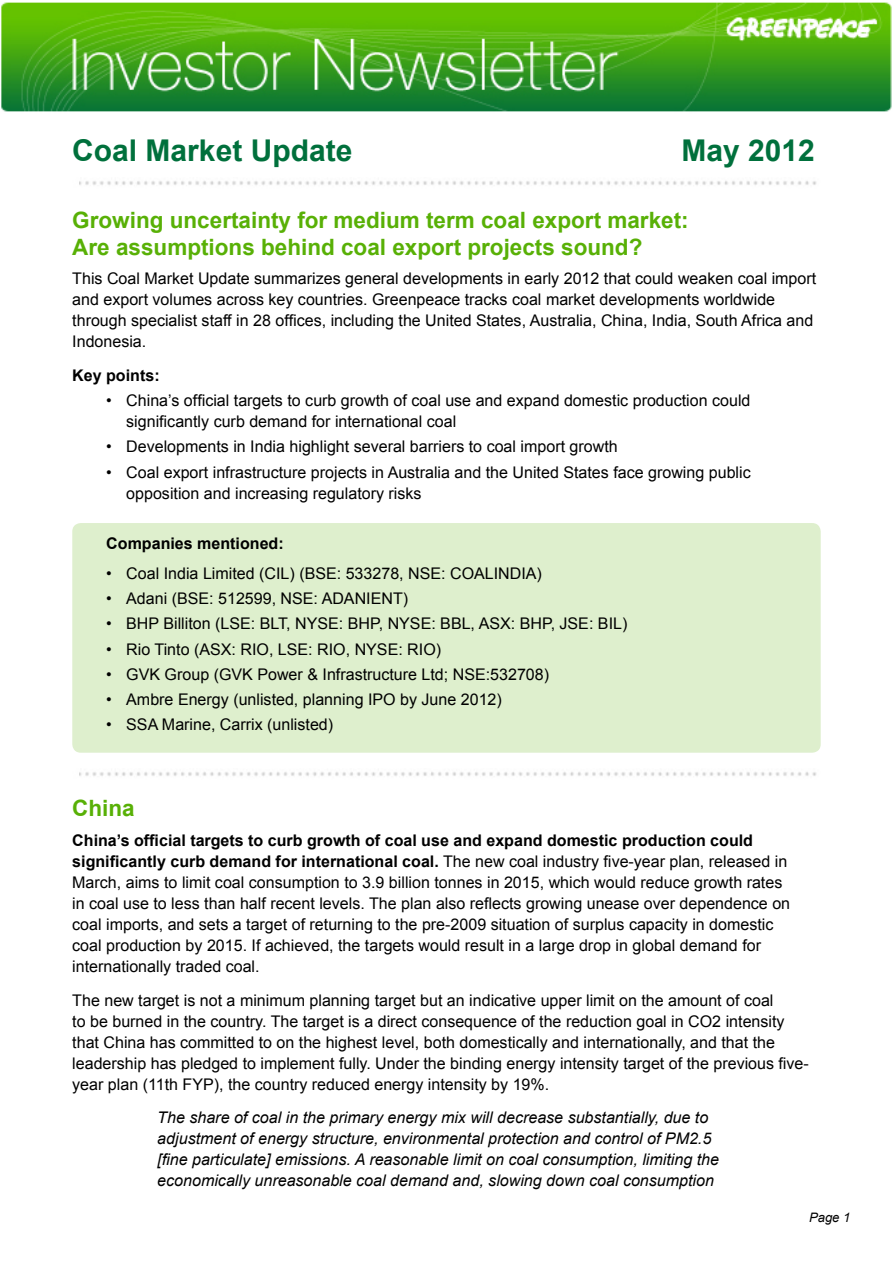
<style>
.page{position:relative;width:893px;height:1263px;background:#fff}
.page>*{position:absolute;margin:0;border:0;box-sizing:border-box;transform-origin:0 0}
.t1{font:700 30px "Arial";color:#00703c}
.t2{font:700 22.5px/27px "Arial";color:#58b006}
.t3{font:16.05px/21px "Arial";color:#000}
.t4{font:italic 16.05px/21px "Arial";color:#000}
.t5{font:700 16.05px "Arial";color:#000}
.t6{font:italic 13.05px "Arial";color:#000}
.s1{font-weight:700}
</style>
<div class="page">
<div style="left:72px;top:523px;width:749px;height:230px;background:#deefcd;border-radius:9px"></div>
<img style="left:79px;top:772px;width:738px;height:4px">
<img style="left:1px;top:2px;width:891px;height:110px">
<img style="left:79px;top:181px;width:738px;height:4px">
<h1 class="t1" style="left:72px;top:131px;width:282px">Coal Market Update</h1>
<h1 class="t1" style="left:681px;top:131px;width:135px">May 2012</h1>
<h2 class="t2" style="left:72px;top:207px;width:618px">Growing uncertainty for medium term coal export market:<br>Are assumptions behind coal export projects sound?</h2>
<p class="t3" style="left:72px;top:268px;width:745px">This Coal Market Update summarizes general developments in early 2012 that could weaken coal import and export volumes across key countries. Greenpeace tracks coal market developments worldwide through specialist staff in 28 offices, including the United States, Australia, China, India, South Africa and Indonesia.</p>
<p class="t5" style="left:72px;top:365px;width:89px">Key points:</p>
<p class="t3" style="left:126px;top:390px;width:626px;text-indent:-20px">• China’s official targets to curb growth of coal use and expand domestic production could significantly curb demand for international coal</p>
<p class="t3" style="left:106px;top:436px;width:513px">• Developments in India highlight several barriers to coal import growth</p>
<p class="t3" style="left:126px;top:462px;width:626px;text-indent:-20px">• Coal export infrastructure projects in Australia and the United States face growing public opposition and increasing regulatory risks</p>
<p class="t5" style="left:106px;top:533px;width:179px">Companies mentioned:</p>
<p class="t3" style="left:106px;top:563px;width:437px">• Coal India Limited (CIL) (BSE: 533278, NSE: COALINDIA)</p>
<p class="t3" style="left:106px;top:588px;width:303px">• Adani (BSE: 512599, NSE: ADANIENT)</p>
<p class="t3" style="left:106px;top:613px;width:523px">• BHP Billiton (LSE: BLT, NYSE: BHP, NYSE: BBL, ASX: BHP, JSE: BIL)</p>
<p class="t3" style="left:106px;top:639px;width:336px">• Rio Tinto (ASX: RIO, LSE: RIO, NYSE: RIO)</p>
<p class="t3" style="left:106px;top:664px;width:444px">• GVK Group (GVK Power &amp; Infrastructure Ltd; NSE:532708)</p>
<p class="t3" style="left:106px;top:689px;width:397px">• Ambre Energy (unlisted, planning IPO by June 2012)</p>
<p class="t3" style="left:106px;top:714px;width:228px">• SSA Marine, Carrix (unlisted)</p>
<h2 class="t2" style="left:72px;top:796px;width:64px">China</h2>
<p class="t3" style="left:72px;top:830px;width:719px"><span class="s1">China’s official targets to curb growth of coal use and expand domestic production could significantly curb demand for international coal.</span> The new coal industry five-year plan, released in March, aims to limit coal consumption to 3.9 billion tonnes in 2015, which would reduce growth rates in coal use to less than half recent levels. The plan also reflects growing unease over dependence on coal imports, and sets a target of returning to the pre-2009 situation of surplus capacity in domestic coal production by 2015. If achieved, the targets would result in a large drop in global demand for internationally traded coal.</p>
<p class="t3" style="left:72px;top:990px;width:738px">The new target is not a minimum planning target but an indicative upper limit on the amount of coal<br>to be burned in the country. The target is a direct consequence of the reduction goal in CO2 intensity that China has committed to on the highest level, both domestically and internationally, and that the leadership has pledged to implement fully. Under the binding energy intensity target of the previous five&shy;year plan (11th FYP), the country reduced energy intensity by 19%.</p>
<p class="t4" style="left:157px;top:1107px;width:563px">The share of coal in the primary energy mix will decrease substantially, due to adjustment of energy structure, environmental protection and control of PM2.5 [fine particulate] emissions. A reasonable limit on coal consumption, limiting the economically unreasonable coal demand and, slowing down coal consumption</p>
<p class="t6" style="left:809px;top:1209px;width:43px">Page 1</p>
</div>
